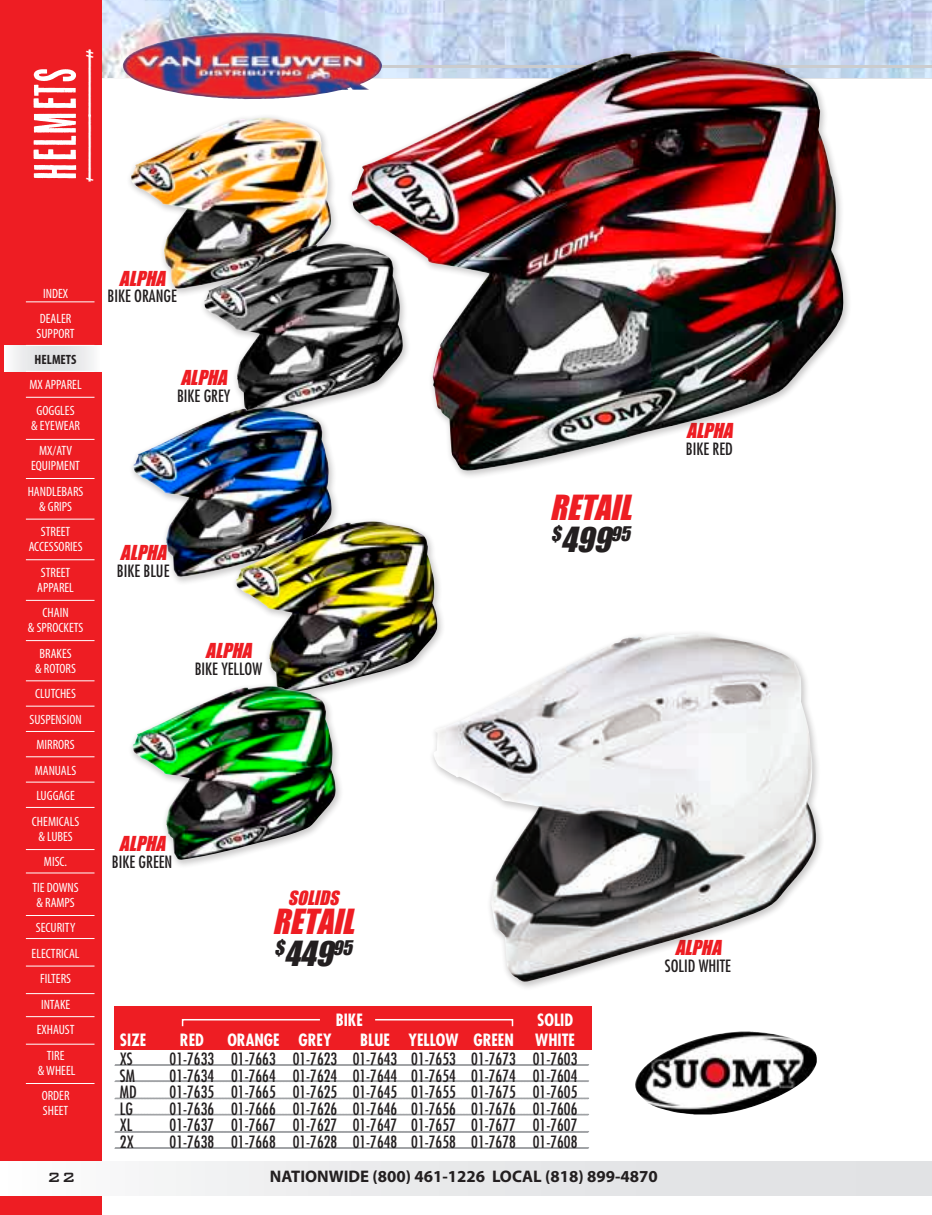
<style>
.page{position:relative;width:932px;height:1215px;background:#fff}
.page>*{position:absolute;margin:0;border:0;box-sizing:border-box;transform-origin:0 0}
.t1{font:79.2px "White Elephant";color:#fff;scale:.28 1}
.t2{font:50.25px "White Elephant";color:#fff}
.t3{font:italic 35.25px "Billboard";color:#ee1d23}
.t4{font:italic 21px "Billboard";color:#ee1d23}
.t5{font:italic 20.55px "Billboard";color:#231f20}
.t6{font:italic 20.25px "Billboard";color:#ee1d23}
.t7{font:18px "Abandoned Extended";color:#231f20}
.t8{font:700 16.8px "Myriad Pro";color:#231f20}
.t9{font:condensed 16.5px "Futura";color:#231f20}
.t10{font:700 condensed 16.5px "Futura";color:#fff}
.t11{font:condensed 13.5px/25.5px "Myriad Pro";color:#fff;text-align:center}
.t12{font:700 condensed 13.5px "Myriad Pro";color:#231f20}
.s1{font-size:35.25px}
</style>
<div class="page">
<img style="left:101px;top:0;width:831px;height:78px">
<div style="left:0;top:0;width:101px;height:1215px;background:#ee1d23"></div>
<div style="left:0;top:1161px;width:932px;height:34px;background:linear-gradient(to right,#f9f9f9,#dcdde0)"></div>
<svg style="left:5px;top:345px;width:96px;height:27px"></svg>
<hr style="left:26px;top:301px;width:68px;height:1px;background:#fff">
<hr style="left:26px;top:345px;width:68px;height:1px;background:#fff">
<hr style="left:26px;top:371px;width:68px;height:1px;background:#fff">
<hr style="left:26px;top:397px;width:68px;height:1px;background:#fff">
<hr style="left:26px;top:439px;width:68px;height:1px;background:#fff">
<hr style="left:26px;top:478px;width:68px;height:1px;background:#fff">
<hr style="left:26px;top:519px;width:68px;height:1px;background:#fff">
<hr style="left:26px;top:559px;width:68px;height:1px;background:#fff">
<hr style="left:26px;top:600px;width:68px;height:1px;background:#fff">
<hr style="left:26px;top:640px;width:68px;height:1px;background:#fff">
<hr style="left:26px;top:680px;width:68px;height:1px;background:#fff">
<hr style="left:26px;top:706px;width:68px;height:1px;background:#fff">
<hr style="left:26px;top:731px;width:68px;height:1px;background:#fff">
<hr style="left:26px;top:756px;width:68px;height:1px;background:#fff">
<hr style="left:26px;top:782px;width:68px;height:1px;background:#fff">
<hr style="left:26px;top:807px;width:68px;height:1px;background:#fff">
<hr style="left:26px;top:849px;width:68px;height:1px;background:#fff">
<hr style="left:26px;top:873px;width:68px;height:1px;background:#fff">
<hr style="left:26px;top:915px;width:68px;height:1px;background:#fff">
<hr style="left:26px;top:938px;width:68px;height:1px;background:#fff">
<hr style="left:26px;top:966px;width:68px;height:1px;background:#fff">
<hr style="left:26px;top:993px;width:68px;height:1px;background:#fff">
<hr style="left:26px;top:1016px;width:68px;height:1px;background:#fff">
<hr style="left:26px;top:1044px;width:68px;height:1px;background:#fff">
<hr style="left:26px;top:1083px;width:68px;height:1px;background:#fff">
<img style="left:123px;top:32px;width:259px;height:46px">
<div style="left:114px;top:1006px;width:478px;height:43px;background:#ee1d23"></div>
<svg style="left:114px;top:1064px;width:475px;height:2px"></svg>
<svg style="left:114px;top:1080px;width:475px;height:2px"></svg>
<svg style="left:114px;top:1097px;width:475px;height:2px"></svg>
<svg style="left:114px;top:1114px;width:475px;height:2px"></svg>
<svg style="left:114px;top:1131px;width:475px;height:2px"></svg>
<svg style="left:114px;top:1147px;width:475px;height:2px"></svg>
<svg style="left:375px;top:1019px;width:139px;height:8px"></svg>
<svg style="left:181px;top:1019px;width:139px;height:8px"></svg>
<div style="left:126px;top:43px;width:806px;height:948px;background:#231f20;opacity:.24"></div>
<img style="left:131px;top:118px;width:200px;height:172px">
<img style="left:204px;top:244px;width:147px;height:171px">
<img style="left:133px;top:407px;width:199px;height:171px">
<img style="left:351px;top:50px;width:493px;height:423px">
<img style="left:236px;top:521px;width:202px;height:174px">
<img style="left:132px;top:686px;width:204px;height:175px">
<img style="left:433px;top:634px;width:384px;height:349px">
<img style="left:635px;top:1032px;width:181px;height:82px">
<h2 class="t2" style="left:30px;top:181px;width:114px;rotate:-90deg">HELMETS</h2>
<h1 class="t1" style="left:87px;top:44px;width:19px">i</h1>
<h1 class="t1" style="left:87px;top:109px;width:19px">i</h1>
<p class="t11" style="left:40px;top:281px;width:33px;text-align:left">INDEX<br>DEALER</p>
<p class="t11" style="left:37px;top:321px;width:39px">SUPPORT</p>
<p class="t12" style="left:35px;top:351px;width:43px">HELMETS</p>
<p class="t11" style="left:29px;top:372px;width:54px">MX APPAREL<br>GOGGLES</p>
<p class="t11" style="left:31px;top:413px;width:50px">&amp; EYEWEAR<br>MX/ATV</p>
<p class="t11" style="left:28px;top:453px;width:57px;text-align:left">EQUIPMENT<br>HANDLEBARS</p>
<p class="t11" style="left:39px;top:494px;width:35px;text-align:left">&amp; GRIPS<br>STREET</p>
<p class="t11" style="left:29px;top:534px;width:55px">ACCESSORIES<br>STREET</p>
<p class="t11" style="left:37px;top:575px;width:38px">APPAREL<br>CHAIN</p>
<p class="t11" style="left:28px;top:615px;width:57px">&amp; SPROCKETS<br>BRAKES</p>
<p class="t11" style="left:29px;top:656px;width:54px">&amp; ROTORS<br>CLUTCHES<br>SUSPENSION<br>MIRRORS<br>MANUALS<br>LUGGAGE<br>CHEMICALS</p>
<p class="t11" style="left:32px;top:824px;width:48px">&amp; LUBES<br>MISC.<br>TIE DOWNS</p>
<p class="t11" style="left:32px;top:890px;width:49px">&amp; RAMPS<br>SECURITY<br>ELECTRICAL<br>FILTERS<br>INTAKE<br>EXHAUST<br>TIRE</p>
<p class="t11" style="left:38px;top:1058px;width:39px;text-align:left">&amp; WHEEL<br>ORDER</p>
<p class="t11" style="left:43px;top:1098px;width:27px">SHEET</p>
<p class="t4" style="left:119px;top:267px;width:47px">ALPHA</p>
<p class="t9" style="left:107px;top:286px;width:71px">BIKE ORANGE</p>
<p class="t4" style="left:181px;top:367px;width:47px">ALPHA</p>
<p class="t9" style="left:177px;top:385px;width:55px">BIKE GREY</p>
<p class="t4" style="left:120px;top:542px;width:47px">ALPHA</p>
<p class="t9" style="left:117px;top:560px;width:54px">BIKE BLUE</p>
<p class="t4" style="left:206px;top:640px;width:47px">ALPHA</p>
<p class="t9" style="left:195px;top:658px;width:69px">BIKE YELLOW</p>
<p class="t3" style="left:550px;top:489px;width:83px">RETAIL</p>
<p class="t5" style="left:551px;top:523px;width:81px">$<span class="s1">499</span>95</p>
<p class="t4" style="left:119px;top:833px;width:47px">ALPHA</p>
<p class="t9" style="left:112px;top:851px;width:62px">BIKE GREEN</p>
<p class="t6" style="left:288px;top:887px;width:52px">SOLIDS</p>
<p class="t3" style="left:272px;top:903px;width:83px">RETAIL</p>
<p class="t5" style="left:274px;top:937px;width:79px">$<span class="s1">449</span>95</p>
<p class="t10" style="left:336px;top:1010px;width:29px">BIKE</p>
<p class="t10" style="left:537px;top:1010px;width:37px">SOLID</p>
<p class="t10" style="left:120px;top:1029px;width:28px">SIZE</p>
<p class="t10" style="left:180px;top:1029px;width:25px">RED</p>
<p class="t10" style="left:227px;top:1029px;width:106px">ORANGE GREY</p>
<p class="t10" style="left:360px;top:1029px;width:155px">BLUE YELLOW GREEN</p>
<p class="t10" style="left:535px;top:1029px;width:41px">WHITE</p>
<p class="t9" style="left:120px;top:1049px;width:14px">XS</p>
<p class="t9" style="left:170px;top:1049px;width:409px">01-7633 01-7663 01-7623 01-7643 01-7653 01-7673 01-7603</p>
<p class="t9" style="left:120px;top:1065px;width:17px">SM</p>
<p class="t9" style="left:170px;top:1065px;width:409px">01-7634 01-7664 01-7624 01-7644 01-7654 01-7674 01-7604</p>
<p class="t9" style="left:120px;top:1082px;width:18px">MD</p>
<p class="t9" style="left:170px;top:1082px;width:409px">01-7635 01-7665 01-7625 01-7645 01-7655 01-7675 01-7605</p>
<p class="t9" style="left:120px;top:1098px;width:15px">LG</p>
<p class="t9" style="left:170px;top:1098px;width:409px">01-7636 01-7666 01-7626 01-7646 01-7656 01-7676 01-7606</p>
<p class="t9" style="left:120px;top:1115px;width:14px">XL</p>
<p class="t9" style="left:170px;top:1115px;width:409px">01-7637 01-7667 01-7627 01-7647 01-7657 01-7677 01-7607</p>
<p class="t9" style="left:120px;top:1131px;width:15px">2X</p>
<p class="t9" style="left:170px;top:1131px;width:409px">01-7638 01-7668 01-7628 01-7648 01-7658 01-7678 01-7608</p>
<p class="t4" style="left:686px;top:420px;width:47px">ALPHA</p>
<p class="t9" style="left:686px;top:438px;width:48px">BIKE RED</p>
<p class="t4" style="left:675px;top:937px;width:47px">ALPHA</p>
<p class="t9" style="left:664px;top:955px;width:68px">SOLID WHITE</p>
<p class="t7" style="left:47px;top:1168px;width:31px">22</p>
<p class="t8" style="left:270px;top:1166px;width:389px">NATIONWIDE (800) 461-1226 LOCAL (818) 899-4870</p>
</div>
